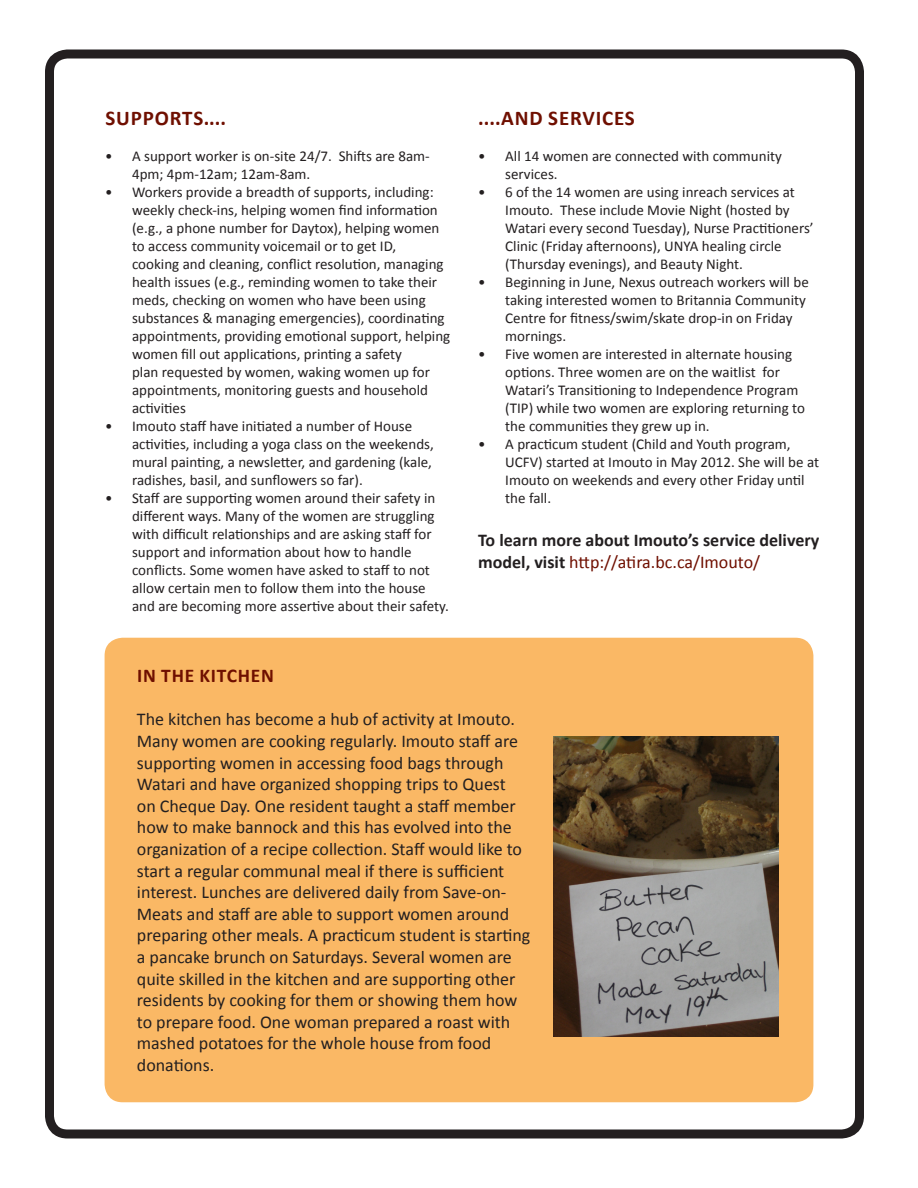
<style>
.page{position:relative;width:918px;height:1188px;background:#fff}
.page>*{position:absolute;margin:0;border:0;box-sizing:border-box;transform-origin:0 0}
.t1{font:700 21px "Calibri";letter-spacing:.04em;color:#6f0f00}
.t2{font:700 19.5px "Calibri";letter-spacing:.04em;color:#6f0f00}
.t3{font:18px/21.6px "Calibri";color:#231f20}
.t4{font:700 18px/21.6px "Calibri";color:#231f20}
.t5{font:15px/18px "Calibri";color:#231f20}
.s1{font-weight:400;color:#6f0f00}
</style>
<div class="page">
<div style="left:45px;top:50px;width:819px;height:1088px;border:9px solid #231f20;border-radius:18px"></div>
<div style="left:105px;top:638px;width:708px;height:464px;background:#fab865;border-radius:18px"></div>
<img style="left:554px;top:737px;width:224px;height:299px">
<p class="t1" style="left:106px;top:105px;width:122px">SUPPORTS....</p>
<p class="t5" style="left:132px;top:146px;width:299px;text-indent:-27px">• A support worker is on-site 24/7. Shifts are 8am-<br>4pm; 4pm-12am; 12am-8am.</p>
<p class="t5" style="left:132px;top:182px;width:320px;text-indent:-27px">• Workers provide a breadth of supports, including: weekly check-ins, helping women find information (e.g., a phone number for Daytox), helping women to access community voicemail or to get ID,<br>cooking and cleaning, conflict resolution, managing health issues (e.g., reminding women to take their meds, checking on women who have been using substances &amp; managing emergencies), coordinating appointments, providing emotional support, helping women fill out applications, printing a safety<br>plan requested by women, waking women up for appointments, monitoring guests and household activities</p>
<p class="t5" style="left:132px;top:416px;width:303px;text-indent:-27px">• Imouto staff have initiated a number of House activities, including a yoga class on the weekends, mural painting, a newsletter, and gardening (kale, radishes, basil, and sunflowers so far).</p>
<p class="t5" style="left:132px;top:488px;width:318px;text-indent:-27px">• Staff are supporting women around their safety in different ways. Many of the women are struggling with difficult relationships and are asking staff for support and information about how to handle conflicts. Some women have asked to staff to not allow certain men to follow them into the house and are becoming more assertive about their safety.</p>
<p class="t1" style="left:478px;top:105px;width:158px">....AND SERVICES</p>
<p class="t5" style="left:505px;top:146px;width:278px;text-indent:-27px">• All 14 women are connected with community services.</p>
<p class="t5" style="left:505px;top:182px;width:310px;text-indent:-27px">• 6 of the 14 women are using inreach services at Imouto. These include Movie Night (hosted by Watari every second Tuesday), Nurse Practitioners’ Clinic (Friday afternoons), UNYA healing circle (Thursday evenings), and Beauty Night.</p>
<p class="t5" style="left:505px;top:272px;width:305px;text-indent:-27px">• Beginning in June, Nexus outreach workers will be taking interested women to Britannia Community Centre for fitness/swim/skate drop-in on Friday mornings.</p>
<p class="t5" style="left:505px;top:344px;width:301px;text-indent:-27px">• Five women are interested in alternate housing options. Three women are on the waitlist for Watari’s Transitioning to Independence Program (TIP) while two women are exploring returning to the communities they grew up in.</p>
<p class="t5" style="left:505px;top:434px;width:315px;text-indent:-27px">• A practicum student (Child and Youth program, UCFV) started at Imouto in May 2012. She will be at Imouto on weekends and every other Friday until the fall.</p>
<p class="t4" style="left:478px;top:529px;width:343px">To learn more about Imouto’s service delivery model, visit <span class="s1">http://atira.bc.ca/Imouto/</span></p>
<p class="t2" style="left:137px;top:664px;width:138px">IN THE KITCHEN</p>
<p class="t3" style="left:137px;top:708px;width:395px">The kitchen has become a hub of activity at Imouto.<br>Many women are cooking regularly. Imouto staff are supporting women in accessing food bags through Watari and have organized shopping trips to Quest<br>on Cheque Day. One resident taught a staff member how to make bannock and this has evolved into the organization of a recipe collection. Staff would like to start a regular communal meal if there is sufficient interest. Lunches are delivered daily from Save-on-Meats and staff are able to support women around preparing other meals. A practicum student is starting a pancake brunch on Saturdays. Several women are quite skilled in the kitchen and are supporting other residents by cooking for them or showing them how to prepare food. One woman prepared a roast with mashed potatoes for the whole house from food donations.</p>
</div>
